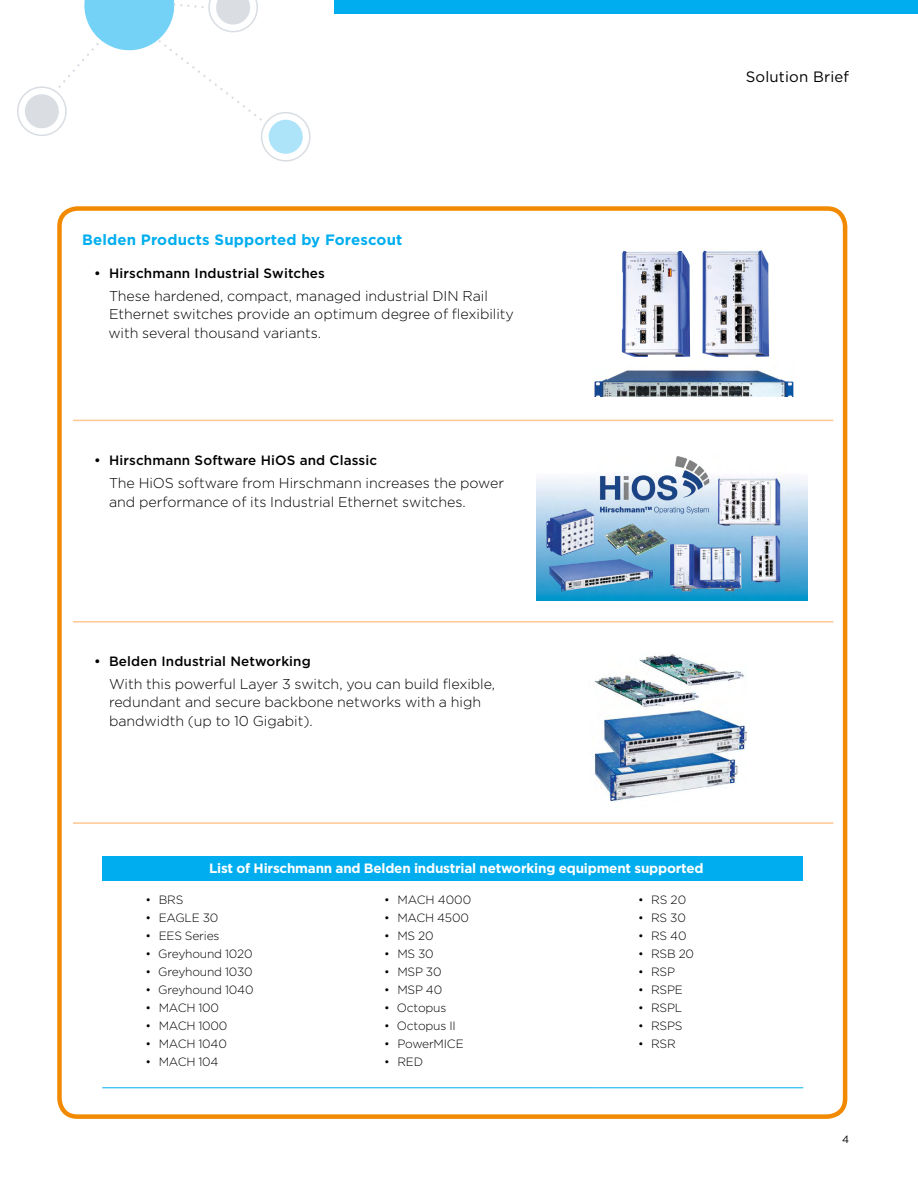
<style>
.page{position:relative;width:918px;height:1188px;background:#fff}
.page>*{position:absolute;margin:0;border:0;box-sizing:border-box;transform-origin:0 0}
.t1{font:700 15px "Gotham";letter-spacing:.01em;color:#00aeef}
.t2{font:15px "Gotham";letter-spacing:.01em;color:#000}
.t3{font:300 14.25px/18.8px "Gotham";letter-spacing:-.005em;color:#000}
.t4{font:500 13.5px "Gotham";letter-spacing:.01em;color:#000}
.t5{font:700 13.5px "Gotham";letter-spacing:-.015em;color:#fff}
.t6{font:300 12px "Gotham";letter-spacing:-.015em;color:#000}
.t7{font:10.5px "Gotham";color:#000}
</style>
<div class="page">
<svg style="left:17px;top:0;width:294px;height:162px"></svg>
<div style="left:57px;top:206px;width:790px;height:913px;border:4px solid #f18a00;border-radius:18px"></div>
<div style="left:102px;top:856px;width:701px;height:25px;background:#00aeef"></div>
<hr style="left:102px;top:1088px;width:239px;height:1px;background:#00aeef">
<hr style="left:341px;top:1088px;width:254px;height:1px;background:#00aeef">
<hr style="left:595px;top:1088px;width:208px;height:1px;background:#00aeef">
<img style="left:702px;top:250px;width:68px;height:108px">
<img style="left:622px;top:251px;width:68px;height:106px">
<img style="left:594px;top:370px;width:200px;height:27px">
<img style="left:594px;top:654px;width:152px;height:148px">
<div style="left:335px;top:0;width:583px;height:14px;background:#00aeef"></div>
<img style="left:537px;top:456px;width:270px;height:144px">
<hr style="left:73px;top:621px;width:760px;height:1px;background:#ffc791">
<hr style="left:73px;top:822px;width:760px;height:2px;background:#ffc791">
<hr style="left:73px;top:420px;width:760px;height:1px;background:#ffc791">
<p class="t2" style="left:746px;top:67px;width:105px">Solution Brief</p>
<p class="t1" style="left:82px;top:230px;width:322px">Belden Products Supported by Forescout</p>
<p class="t4" style="left:94px;top:264px;width:232px">• Hirschmann Industrial Switches</p>
<p class="t3" style="left:108px;top:286px;width:407px">These hardened, compact, managed industrial DIN Rail<br>Ethernet switches provide an optimum degree of flexibility with several thousand variants.</p>
<p class="t4" style="left:94px;top:451px;width:285px">• Hirschmann Software HiOS and Classic</p>
<p class="t3" style="left:109px;top:473px;width:396px">The HiOS software from Hirschmann increases the power and performance of its Industrial Ethernet switches.</p>
<p class="t4" style="left:94px;top:652px;width:218px">• Belden Industrial Networking</p>
<p class="t3" style="left:109px;top:674px;width:388px">With this powerful Layer 3 switch, you can build flexible, redundant and secure backbone networks with a high bandwidth (up to 10 Gigabit).</p>
<p class="t5" style="left:209px;top:859px;width:496px">List of Hirschmann and Belden industrial networking equipment supported</p>
<p class="t6" style="left:146px;top:892px;width:40px">• BRS</p>
<p class="t6" style="left:146px;top:910px;width:74px">• EAGLE 30</p>
<p class="t6" style="left:146px;top:928px;width:75px">• EES Series</p>
<p class="t6" style="left:146px;top:946px;width:108px">• Greyhound 1020</p>
<p class="t6" style="left:146px;top:964px;width:109px">• Greyhound 1030</p>
<p class="t6" style="left:146px;top:982px;width:110px">• Greyhound 1040</p>
<p class="t6" style="left:146px;top:1000px;width:75px">• MACH 100</p>
<p class="t6" style="left:146px;top:1018px;width:83px">• MACH 1000</p>
<p class="t6" style="left:146px;top:1036px;width:83px">• MACH 1040</p>
<p class="t6" style="left:146px;top:1054px;width:75px">• MACH 104</p>
<p class="t6" style="left:384px;top:892px;width:89px">• MACH 4000</p>
<p class="t6" style="left:384px;top:910px;width:86px">• MACH 4500</p>
<p class="t6" style="left:384px;top:928px;width:51px">• MS 20</p>
<p class="t6" style="left:384px;top:946px;width:51px">• MS 30</p>
<p class="t6" style="left:384px;top:964px;width:59px">• MSP 30</p>
<p class="t6" style="left:384px;top:982px;width:60px">• MSP 40</p>
<p class="t6" style="left:384px;top:1000px;width:64px">• Octopus</p>
<p class="t6" style="left:384px;top:1018px;width:73px">• Octopus II</p>
<p class="t6" style="left:384px;top:1036px;width:81px">• PowerMICE</p>
<p class="t6" style="left:384px;top:1054px;width:40px">• RED</p>
<p class="t6" style="left:638px;top:892px;width:50px">• RS 20</p>
<p class="t6" style="left:638px;top:910px;width:49px">• RS 30</p>
<p class="t6" style="left:638px;top:928px;width:50px">• RS 40</p>
<p class="t6" style="left:638px;top:946px;width:58px">• RSB 20</p>
<p class="t6" style="left:638px;top:964px;width:39px">• RSP</p>
<p class="t6" style="left:638px;top:982px;width:47px">• RSPE</p>
<p class="t6" style="left:638px;top:1000px;width:46px">• RSPL</p>
<p class="t6" style="left:638px;top:1018px;width:46px">• RSPS</p>
<p class="t6" style="left:638px;top:1036px;width:39px">• RSR</p>
<p class="t7" style="left:842px;top:1132px;width:9px">4</p>
</div>
